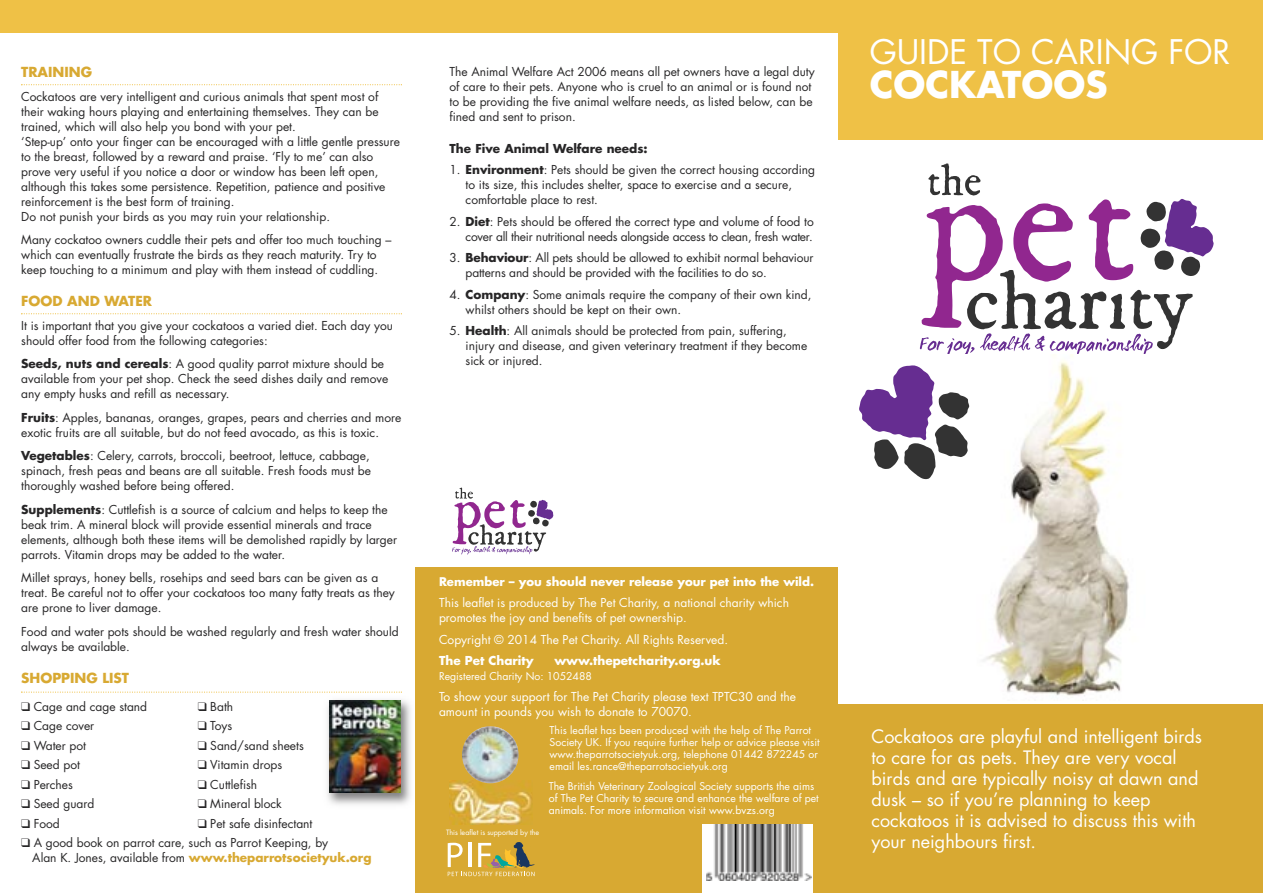
<style>
.page{position:relative;width:1263px;height:893px;background:#fff}
.page>*{position:absolute;margin:0;border:0;box-sizing:border-box;transform-origin:0 0}
.t1{font:700 36px "Futura";color:#fff}
.t2{font:33px "Futura";color:#fff}
.t3{font:18px/21px "Futura";color:#fff}
.t4{font:700 13.5px "Futura";color:#d8a932}
.t5{font:12px/15px "Futura";color:#272627}
.t6{font:12px/15px "Futura";color:#fff}
.t7{font:12px/15px "Futura";letter-spacing:-.02em;color:#272627;text-align:right}
.t8{font:700 12px "Futura";color:#fff}
.t9{font:700 12px "Futura";color:#272627}
.t10{font:700 11.7px "Futura";color:#fff}
.t11{font:10.5px/12px "Futura";color:#fff}
.t12{font:7.05px "Futura";color:#fff}
.s1{font-weight:700}
.s2{font-weight:700;color:#d8a932}
</style>
<div class="page">
<div style="left:416px;top:568px;width:847px;height:325px;background:#d8a932"></div>
<div style="left:838px;top:0;width:425px;height:141px;background:#efc146"></div>
<div style="left:838px;top:141px;width:425px;height:563px;background:#fff"></div>
<svg style="left:21px;top:84px;width:381px;height:1px"></svg>
<svg style="left:21px;top:313px;width:381px;height:1px"></svg>
<svg style="left:21px;top:691px;width:381px;height:2px"></svg>
<div style="left:0;top:0;width:1263px;height:32px;background:#efc146"></div>
<div style="left:703px;top:824px;width:110px;height:69px;background:#fff"></div>
<img style="left:706px;top:824px;width:105px;height:56px">
<svg style="left:452px;top:488px;width:101px;height:66px"></svg>
<svg style="left:448px;top:842px;width:87px;height:34px"></svg>
<img style="left:449px;top:781px;width:83px;height:44px">
<img style="left:462px;top:726px;width:57px;height:57px;border-radius:50%">
<svg style="left:920px;top:163px;width:294px;height:192px"></svg>
<img style="left:327px;top:694px;width:89px;height:116px">
<img style="left:329px;top:701px;width:71px;height:92px">
<img style="left:969px;top:355px;width:160px;height:346px">
<svg style="left:859px;top:365px;width:110px;height:114px"></svg>
<p class="t4" style="left:21px;top:66px;width:72px">TRAINING</p>
<p class="t5" style="left:21px;top:90px;width:380px">Cockatoos are very intelligent and curious animals that spent most of their waking hours playing and entertaining themselves. They can be trained, which will also help you bond with your pet.<br>‘Step-up’ onto your finger can be encouraged with a little gentle pressure to the breast, followed by a reward and praise. ‘Fly to me’ can also prove very useful if you notice a door or window has been left open, although this takes some persistence. Repetition, patience and positive reinforcement is the best form of training.<br>Do not punish your birds as you may ruin your relationship.</p>
<p class="t5" style="left:21px;top:233px;width:372px">Many cockatoo owners cuddle their pets and offer too much touching – which can eventually frustrate the birds as they reach maturity. Try to keep touching to a minimum and play with them instead of cuddling.</p>
<p class="t4" style="left:21px;top:295px;width:132px">FOOD AND WATER</p>
<p class="t5" style="left:21px;top:319px;width:373px">It is important that you give your cockatoos a varied diet. Each day you should offer food from the following categories:</p>
<p class="t5" style="left:21px;top:357px;width:369px"><span class="s1">Seeds, nuts and cereals</span>: A good quality parrot mixture should be available from your pet shop. Check the seed dishes daily and remove any empty husks and refill as necessary.</p>
<p class="t5" style="left:21px;top:411px;width:382px"><span class="s1">Fruits</span>: Apples, bananas, oranges, grapes, pears and cherries and more exotic fruits are all suitable, but do not feed avocado, as this is toxic.</p>
<p class="t5" style="left:21px;top:449px;width:351px;text-align:justify"><span class="s1">Vegetables</span>: Celery, carrots, broccoli, beetroot, lettuce, cabbage, spinach, fresh peas and beans are all suitable. Fresh foods must be thoroughly washed before being offered.</p>
<p class="t5" style="left:21px;top:503px;width:377px"><span class="s1">Supplements</span>: Cuttlefish is a source of calcium and helps to keep the beak trim. A mineral block will provide essential minerals and trace elements, although both these items will be demolished rapidly by larger parrots. Vitamin drops may be added to the water.</p>
<p class="t5" style="left:21px;top:571px;width:375px">Millet sprays, honey bells, rosehips and seed bars can be given as a treat. Be careful not to offer your cockatoos too many fatty treats as they are prone to liver damage.</p>
<p class="t5" style="left:21px;top:625px;width:379px">Food and water pots should be washed regularly and fresh water should always be available.</p>
<p class="t4" style="left:21px;top:671px;width:109px">SHOPPING LIST</p>
<p class="t5" style="left:21px;top:700px;width:127px">❑ Cage and cage stand</p>
<p class="t5" style="left:198px;top:700px;width:37px">❑ Bath</p>
<p class="t5" style="left:21px;top:719px;width:75px">❑ Cage cover</p>
<p class="t5" style="left:198px;top:719px;width:36px">❑ Toys</p>
<p class="t5" style="left:21px;top:739px;width:66px">❑ Water pot</p>
<p class="t5" style="left:198px;top:739px;width:107px">❑ Sand/sand sheets</p>
<p class="t5" style="left:21px;top:758px;width:60px">❑ Seed pot</p>
<p class="t5" style="left:198px;top:758px;width:86px">❑ Vitamin drops</p>
<p class="t5" style="left:21px;top:778px;width:53px">❑ Perches</p>
<p class="t5" style="left:198px;top:778px;width:61px">❑ Cuttlefish</p>
<p class="t5" style="left:21px;top:797px;width:75px">❑ Seed guard</p>
<p class="t5" style="left:198px;top:797px;width:85px">❑ Mineral block</p>
<p class="t5" style="left:21px;top:817px;width:40px">❑ Food</p>
<p class="t5" style="left:198px;top:817px;width:116px">❑ Pet safe disinfectant</p>
<p class="t5" style="left:32px;top:836px;width:341px;text-indent:-11px">❑ A good book on parrot care, such as Parrot Keeping, by<br>Alan K. Jones, available from <span class="s2">www.theparrotsocietyuk.org</span></p>
<p class="t5" style="left:450px;top:65px;width:367px">The Animal Welfare Act 2006 means all pet owners have a legal duty of care to their pets. Anyone who is cruel to an animal or is found not to be providing the five animal welfare needs, as listed below, can be fined and sent to prison.</p>
<p class="t9" style="left:450px;top:143px;width:200px">The Five Animal Welfare needs:</p>
<p class="t5" style="left:466px;top:163px;width:351px;text-indent:-16px">1. <span class="s1">Environment</span>: Pets should be given the correct housing according to its size, this includes shelter, space to exercise and a secure, comfortable place to rest.</p>
<p class="t7" style="left:450px;top:215px;width:366px">2. <span class="s1">Diet</span>: Pets should be offered the correct type and volume of food to cover all their nutritional needs alongside access to clean, fresh water.</p>
<p class="t5" style="left:466px;top:251px;width:349px;text-indent:-16px">3. <span class="s1">Behaviour</span>: All pets should be allowed to exhibit normal behaviour patterns and should be provided with the facilities to do so.</p>
<p class="t5" style="left:466px;top:288px;width:347px;text-indent:-16px">4. <span class="s1">Company</span>: Some animals require the company of their own kind, whilst others should be kept on their own.</p>
<p class="t5" style="left:466px;top:324px;width:343px;text-indent:-16px">5. <span class="s1">Health</span>: All animals should be protected from pain, suffering, injury and disease, and given veterinary treatment if they become sick or injured.</p>
<p class="t10" style="left:439px;top:576px;width:377px">Remember – you should never release your pet into the wild.</p>
<p class="t6" style="left:439px;top:596px;width:351px">This leaflet is produced by The Pet Charity, a national charity which promotes the joy and benefits of pet ownership.</p>
<p class="t6" style="left:439px;top:633px;width:291px">Copyright © 2014 The Pet Charity. All Rights Reserved.</p>
<p class="t8" style="left:439px;top:655px;width:96px">The Pet Charity</p>
<p class="t8" style="left:554px;top:655px;width:168px">www.thepetcharity.org.uk</p>
<p class="t11" style="left:439px;top:671px;width:154px">Registered Charity No: 1052488</p>
<p class="t6" style="left:439px;top:690px;width:358px">To show your support for The Pet Charity please text TPTC30 and the amount in pounds you wish to donate to 70070.</p>
<p class="t12" style="left:446px;top:829px;width:95px">This leaflet is supported by the</p>
<p class="t11" style="left:550px;top:724px;width:272px">This leaflet has been produced with the help of The Parrot Society UK. If you require further help or advice please visit www.theparrotsocietyuk.org, telephone 01442 872245 or email les.rance@theparrotsocietyuk.org</p>
<p class="t11" style="left:549px;top:781px;width:271px">The British Veterinary Zoological Society supports the aims of The Pet Charity to secure and enhance the welfare of pet animals. For more information visit www.bvzs.org</p>
<h2 class="t2" style="left:870px;top:36px;width:362px">GUIDE TO CARING FOR</h2>
<h1 class="t1" style="left:870px;top:68px;width:239px">COCKATOOS</h1>
<h3 class="t3" style="left:871px;top:727px;width:332px">Cockatoos are playful and intelligent birds to care for as pets. They are very vocal birds and are typically noisy at dawn and dusk – so if you’re planning to keep cockatoos it is advised to discuss this with your neighbours first.</h3>
</div>
